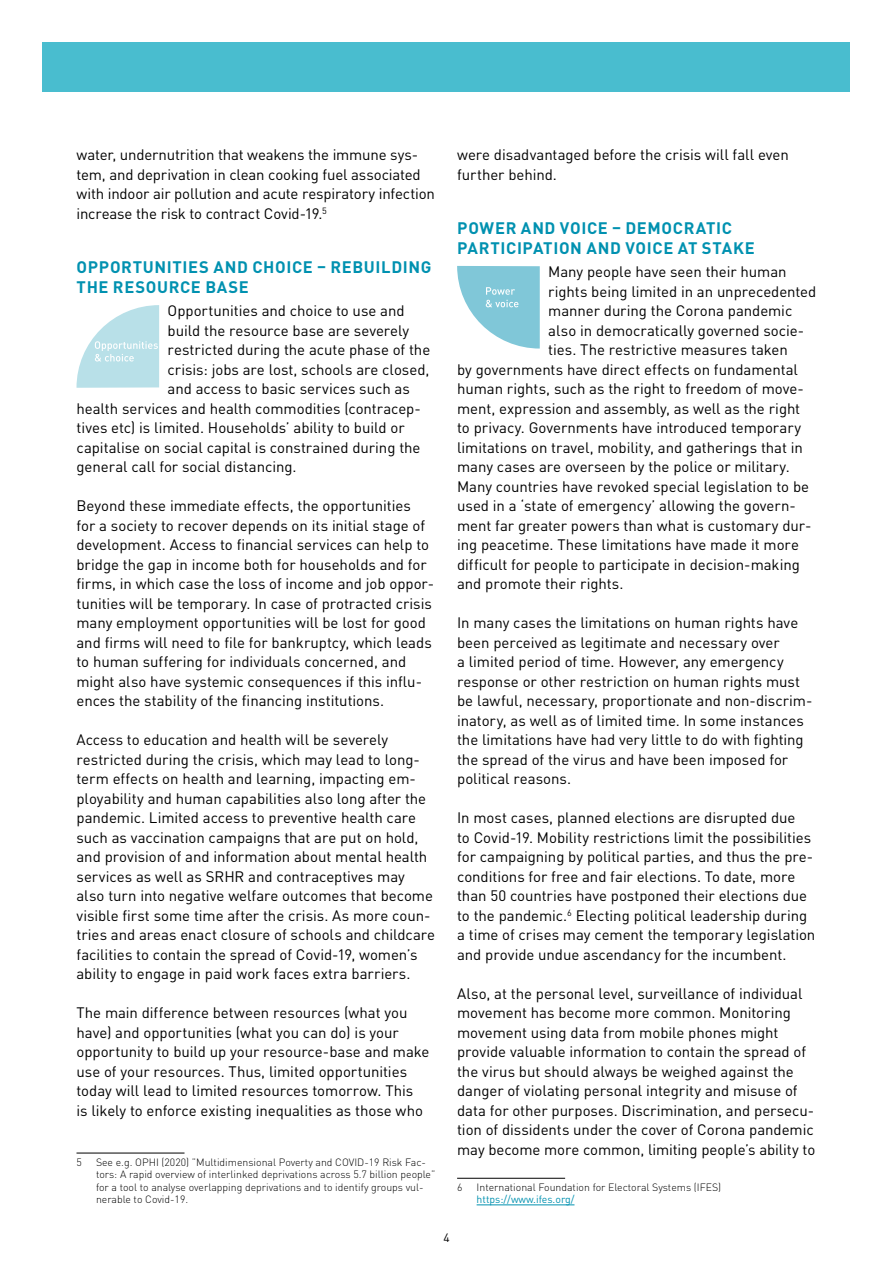
<style>
.page{position:relative;width:893px;height:1263px;background:#fff}
.page>*{position:absolute;margin:0;border:0;box-sizing:border-box;transform-origin:0 0}
.t1{font:700 16.5px/19.5px "DIN Pro";letter-spacing:.035em;color:#0091b0}
.t2{font:15px/19.5px "DIN Pro";letter-spacing:-.005em;color:#000}
.t3{font:12px "DIN Pro";color:#000}
.t4{font:300 10.5px/12.6px "DIN Pro";color:#000}
.t5{font:10.5px "DIN Pro";color:#0091b0}
</style>
<div class="page">
<div style="left:43px;top:43px;width:807px;height:49px;background:#49bdcf"></div>
<hr style="left:76px;top:1153px;width:108px;height:1px;background:#000">
<hr style="left:457px;top:1178px;width:108px;height:1px;background:#000">
<hr style="left:477px;top:1204px;width:97px;height:1px;background:#0091b0">
<svg style="left:457px;top:266px;width:83px;height:83px"></svg>
<svg style="left:76px;top:305px;width:83px;height:83px"></svg>
<p class="t2" style="left:76px;top:144px;width:360px">water, undernutrition that weakens the immune sys&shy;tem, and deprivation in clean cooking fuel associated with indoor air pollution and acute respiratory infection increase the risk to contract Covid-19.<sup>5</sup></p>
<p class="t1" style="left:77px;top:257px;width:356px">OPPORTUNITIES AND CHOICE – REBUILDING<br>THE RESOURCE BASE</p>
<p class="t2" style="left:168px;top:300px;width:238px">Opportunities and choice to use and</p>
<p class="t2" style="left:168px;top:320px;width:243px">build the resource base are severely</p>
<p class="t2" style="left:168px;top:339px;width:264px">restricted during the acute phase of the</p>
<p class="t2" style="left:168px;top:359px;width:263px">crisis: jobs are lost, schools are closed,</p>
<p class="t2" style="left:168px;top:378px;width:244px">and access to basic services such as</p>
<p class="t2" style="left:76px;top:398px;width:346px">health services and health commodities (contracep-</p>
<p class="t2" style="left:76px;top:417px;width:330px">tives etc) is limited. Households’ ability to build or</p>
<p class="t2" style="left:76px;top:437px;width:345px">capitalise on social capital is constrained during the</p>
<p class="t2" style="left:76px;top:456px;width:222px">general call for social distancing.</p>
<p class="t2" style="left:76px;top:495px;width:359px">Beyond these immediate effects, the opportunities<br>for a society to recover depends on its initial stage of development. Access to financial services can help to bridge the gap in income both for households and for firms, in which case the loss of income and job oppor&shy;tunities will be temporary. In case of protracted crisis many employment opportunities will be lost for good and firms will need to file for bankruptcy, which leads to human suffering for individuals concerned, and might also have systemic consequences if this influ&shy;ences the stability of the financing institutions.</p>
<p class="t2" style="left:76px;top:729px;width:360px">Access to education and health will be severely restricted during the crisis, which may lead to long&shy;term effects on health and learning, impacting em&shy;ployability and human capabilities also long after the pandemic. Limited access to preventive health care such as vaccination campaigns that are put on hold, and provision of and information about mental health services as well as SRHR and contraceptives may also turn into negative welfare outcomes that become visible first some time after the crisis. As more coun&shy;tries and areas enact closure of schools and childcare facilities to contain the spread of Covid-19, women’s ability to engage in paid work faces extra barriers.</p>
<p class="t2" style="left:76px;top:1002px;width:354px">The main difference between resources (what you have) and opportunities (what you can do) is your opportunity to build up your resource-base and make use of your resources. Thus, limited opportunities today will lead to limited resources tomorrow. This<br>is likely to enforce existing inequalities as those who</p>
<p class="t4" style="left:76px;top:1155px;width:7px">5</p>
<p class="t4" style="left:96px;top:1155px;width:341px">See e.g. OPHI (2020) ”Multidimensional Poverty and COVID-19 Risk Fac&shy;tors: A rapid overview of interlinked deprivations across 5.7 billion people” for a tool to analyse overlapping deprivations and to identify groups vul&shy;nerable to Covid-19.</p>
<p class="t2" style="left:457px;top:144px;width:333px">were disadvantaged before the crisis will fall even further behind.</p>
<p class="t1" style="left:457px;top:218px;width:299px">POWER AND VOICE – DEMOCRATIC<br>PARTICIPATION AND VOICE AT STAKE</p>
<p class="t2" style="left:548px;top:261px;width:240px">Many people have seen their human</p>
<p class="t2" style="left:548px;top:281px;width:270px">rights being limited in an unprecedented</p>
<p class="t2" style="left:548px;top:300px;width:246px">manner during the Corona pandemic</p>
<p class="t2" style="left:548px;top:320px;width:258px">also in democratically governed socie-</p>
<p class="t2" style="left:548px;top:339px;width:241px">ties. The restrictive measures taken</p>
<p class="t2" style="left:457px;top:359px;width:342px">by governments have direct effects on fundamental</p>
<p class="t2" style="left:457px;top:378px;width:348px">human rights, such as the right to freedom of move-</p>
<p class="t2" style="left:457px;top:398px;width:345px">ment, expression and assembly, as well as the right</p>
<p class="t2" style="left:457px;top:417px;width:346px">to privacy. Governments have introduced temporary</p>
<p class="t2" style="left:457px;top:437px;width:347px">limitations on travel, mobility, and gatherings that in</p>
<p class="t2" style="left:457px;top:456px;width:334px">many cases are overseen by the police or military.</p>
<p class="t2" style="left:457px;top:476px;width:353px">Many countries have revoked special legislation to be</p>
<p class="t2" style="left:457px;top:495px;width:340px">used in a ‘state of emergency’ allowing the govern-</p>
<p class="t2" style="left:457px;top:515px;width:356px">ment far greater powers than what is customary dur-</p>
<p class="t2" style="left:457px;top:534px;width:343px">ing peacetime. These limitations have made it more</p>
<p class="t2" style="left:457px;top:554px;width:344px">difficult for people to participate in decision-making</p>
<p class="t2" style="left:457px;top:573px;width:168px">and promote their rights.</p>
<p class="t2" style="left:457px;top:612px;width:357px">In many cases the limitations on human rights have been perceived as legitimate and necessary over<br>a limited period of time. However, any emergency response or other restriction on human rights must be lawful, necessary, proportionate and non-discrim&shy;inatory, as well as of limited time. In some instances the limitations have had very little to do with fighting the spread of the virus and have been imposed for political reasons.</p>
<p class="t2" style="left:457px;top:807px;width:360px">In most cases, planned elections are disrupted due<br>to Covid-19. Mobility restrictions limit the possibilities for campaigning by political parties, and thus the pre&shy;conditions for free and fair elections. To date, more than 50 countries have postponed their elections due to the pandemic.<sup>6</sup> Electing political leadership during a time of crises may cement the temporary legislation and provide undue ascendancy for the incumbent.</p>
<p class="t2" style="left:457px;top:983px;width:360px">Also, at the personal level, surveillance of individual movement has become more common. Monitoring movement using data from mobile phones might provide valuable information to contain the spread of the virus but should always be weighed against the danger of violating personal integrity and misuse of data for other purposes. Discrimination, and persecu&shy;tion of dissidents under the cover of Corona pandemic may become more common, limiting people’s ability to</p>
<p class="t4" style="left:457px;top:1180px;width:7px">6</p>
<p class="t4" style="left:477px;top:1180px;width:246px">International Foundation for Electoral Systems (IFES)</p>
<p class="t5" style="left:477px;top:1192px;width:99px">https://www.ifes.org/</p>
<p class="t3" style="left:443px;top:1230px;width:8px">4</p>
</div>
